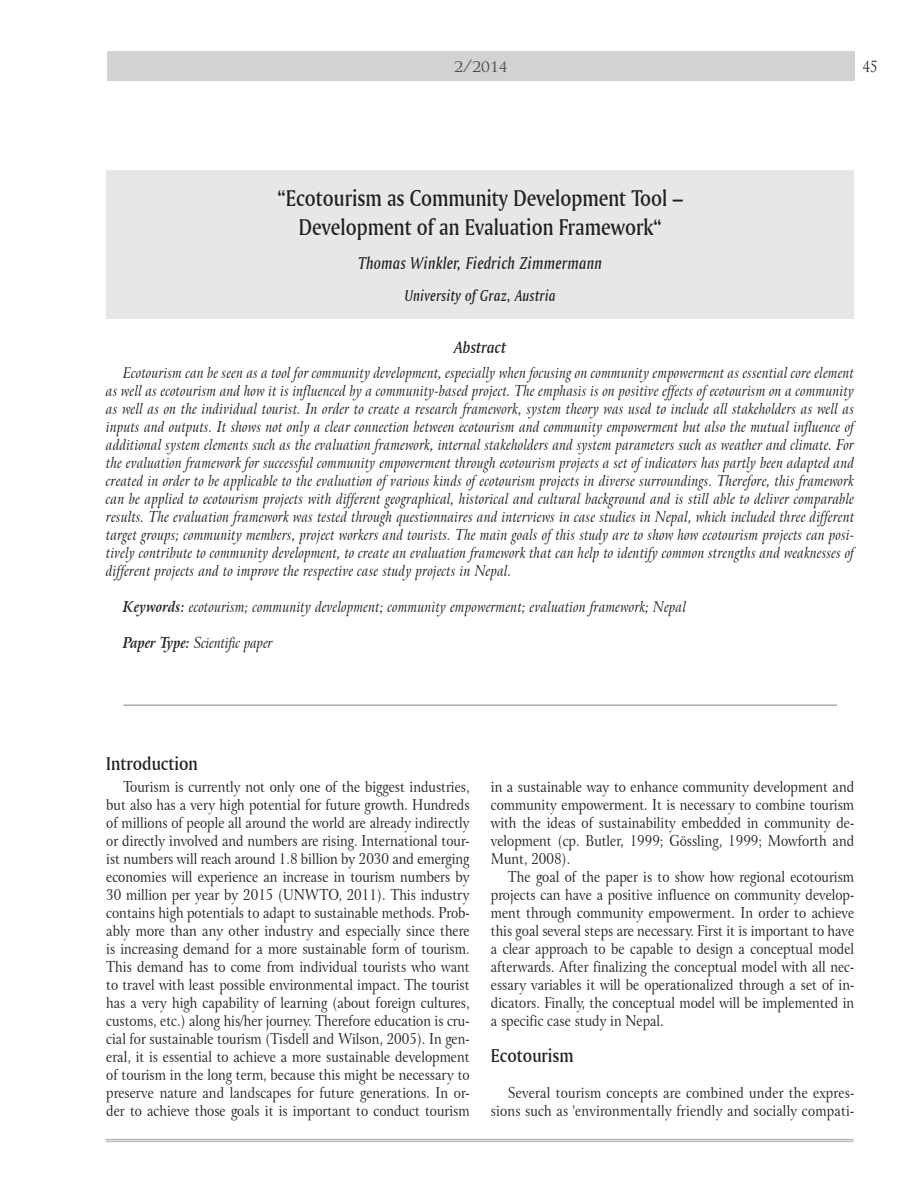
<style>
.page{position:relative;width:918px;height:1188px;background:#fff}
.page>*{position:absolute;margin:0;border:0;box-sizing:border-box;transform-origin:0 0}
.t1{font:24px/28.8px "Amerigo CE Medium A";color:#231f20;text-align:center;scale:.85 1}
.t2{font:19.5px "Amerigo CE Medium A";color:#231f20;scale:.9 1}
.t3{font:18px "Amerigo CE Medium Italic A";letter-spacing:.025em;color:#231f20;scale:.85 1}
.t4{font:17.25px "Amerigo CE Medium Italic A";color:#231f20;scale:.95 1}
.t5{font:16.5px "Amerigo CE Medium Italic A";letter-spacing:.025em;color:#231f20;scale:.85 1}
.t6{font:16.5px "Trajan Pro";color:#4b4c4d}
.t7{font:15px/18px "Arrus CE";color:#231f20;text-align:justify;scale:.85 1}
.t8{font:italic 15px/18px "Arrus CE";letter-spacing:.02em;color:#231f20;text-align:justify;scale:.85 1}
.t9{font:italic 15px "Arrus CE";color:#231f20;scale:.85 1}
.t10{font:15px "Trajan Pro";color:#231f20;scale:.85 1}
.s1{font-weight:700}
</style>
<div class="page">
<div style="left:107px;top:51px;width:748px;height:30px;background:#d1d2d4"></div>
<hr style="left:106px;top:1139px;width:748px;height:1px;background:#b2b3b7">
<hr style="left:106px;top:1141px;width:748px;height:1px;background:#b2b3b7">
<div style="left:106px;top:171px;width:748px;height:148px;background:#e6e7e9"></div>
<hr style="left:123px;top:705px;width:714px;height:1px;background:#808285">
<p class="t6" style="left:454px;top:56px;width:55px">2/2014</p>
<p class="t10" style="left:863px;top:57px;width:19px">45</p>
<h1 class="t1" style="left:278px;top:183px;width:478px">“Ecotourism as Community Development Tool –<br>Development of an Evaluation Framework“</h1>
<p class="t3" style="left:358px;top:252px;width:288px">Thomas Winkler, Fiedrich Zimmermann</p>
<p class="t5" style="left:405px;top:286px;width:179px">University of Graz, Austria</p>
<p class="t4" style="left:454px;top:337px;width:56px">Abstract</p>
<p class="t8" style="left:106px;top:364px;width:882px;text-indent:17px">Ecotourism can be seen as a tool for community development, especially when focusing on community empowerment as essential core element as well as ecotourism and how it is influenced by a community-based project. The emphasis is on positive effects of ecotourism on a community as well as on the individual tourist. In order to create a research framework, system theory was used to include all stakeholders as well as inputs and outputs. It shows not only a clear connection between ecotourism and community empowerment but also the mutual influence of additional system elements such as the evaluation framework, internal stakeholders and system parameters such as weather and climate. For the evaluation framework for successful community empowerment through ecotourism projects a set of indicators has partly been adapted and created in order to be applicable to the evaluation of various kinds of ecotourism projects in diverse surroundings. Therefore, this framework can be applied to ecotourism projects with different geographical, historical and cultural background and is still able to deliver comparable results. The evaluation framework was tested through questionnaires and interviews in case studies in Nepal, which included three different target groups; community members, project workers and tourists. The main goals of this study are to show how ecotourism projects can posi&shy;tively contribute to community development, to create an evaluation framework that can help to identify common strengths and weaknesses of different projects and to improve the respective case study projects in Nepal.</p>
<p class="t8" style="left:123px;top:598px;width:664px"><span class="s1">Keywords:</span> ecotourism; community development; community empowerment; evaluation framework; Nepal</p>
<p class="t9" style="left:123px;top:633px;width:177px"><span class="s1">Paper Type:</span> Scientific paper</p>
<h2 class="t2" style="left:106px;top:752px;width:103px">Introduction</h2>
<p class="t7" style="left:106px;top:778px;width:429px;text-indent:17px">Tourism is currently not only one of the biggest industries, but also has a very high potential for future growth. Hundreds of millions of people all around the world are already indirectly or directly involved and numbers are rising. International tour&shy;ist numbers will reach around 1.8 billion by 2030 and emerging economies will experience an increase in tourism numbers by 30 million per year by 2015 (UNWTO, 2011). This industry contains high potentials to adapt to sustainable methods. Prob&shy;ably more than any other industry and especially since there is increasing demand for a more sustainable form of tourism.<br>This demand has to come from individual tourists who want to travel with least possible environmental impact. The tourist has a very high capability of learning (about foreign cultures, customs, etc.) along his/her journey. Therefore education is cru&shy;cial for sustainable tourism (Tisdell and Wilson, 2005). In gen&shy;eral, it is essential to achieve a more sustainable development of tourism in the long term, because this might be necessary to preserve nature and landscapes for future generations. In or&shy;der to achieve those goals it is important to conduct tourism</p>
<p class="t7" style="left:491px;top:778px;width:429px">in a sustainable way to enhance community development and community empowerment. It is necessary to combine tourism with the ideas of sustainability embedded in community de&shy;velopment (cp. Butler, 1999; Gössling, 1999; Mowforth and Munt, 2008).</p>
<p class="t7" style="left:491px;top:868px;width:429px;text-indent:17px">The goal of the paper is to show how regional ecotourism projects can have a positive influence on community develop&shy;ment through community empowerment. In order to achieve this goal several steps are necessary. First it is important to have a clear approach to be capable to design a conceptual model afterwards. After finalizing the conceptual model with all nec&shy;essary variables it will be operationalized through a set of in&shy;dicators. Finally, the conceptual model will be implemented in a specific case study in Nepal.</p>
<h2 class="t2" style="left:491px;top:1044px;width:93px">Ecotourism</h2>
<p class="t7" style="left:491px;top:1084px;width:429px;text-align:right">Several tourism concepts are combined under the expres&shy;sions such as 'environmentally friendly and socially compati-</p>
</div>
